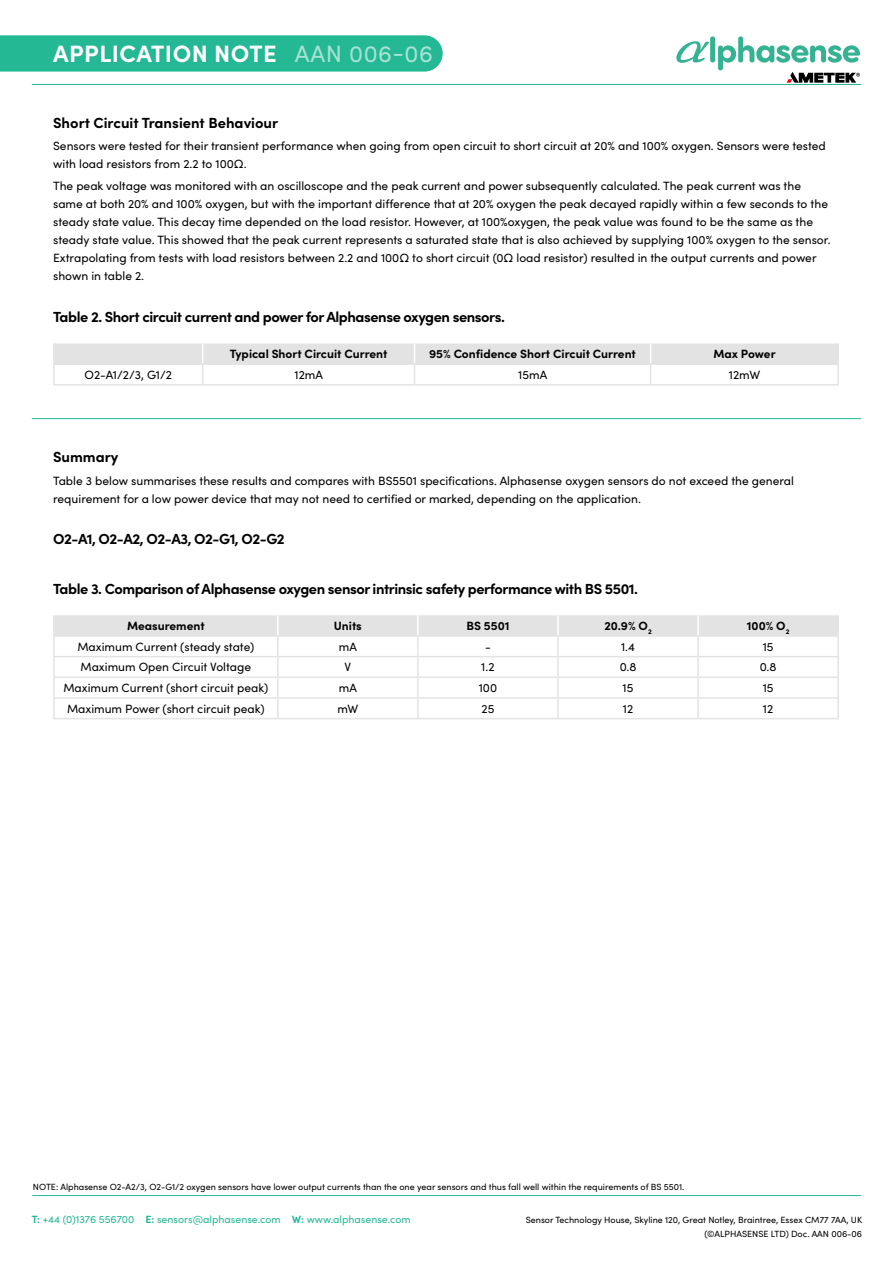
<style>
.page{position:relative;width:893px;height:1263px;background:#fff}
.page>*{position:absolute;margin:0;border:0;box-sizing:border-box;transform-origin:0 0}
.t1{font:700 23.7px "Sofia Pro";letter-spacing:.02em;color:#fff}
.t2{font:700 14.7px "Sofia Pro";color:#000}
.t3{font:700 14.55px "Sofia Pro";letter-spacing:-.03em;color:#000}
.t4{font:12px/18px "Sofia Pro";color:#000}
.t5{font:700 12px "Sofia Pro";color:#000}
.t6{font:10.5px "Sofia Pro";color:#24b894}
.t7{font:9px/14.7px "Sofia Pro";color:#000;text-align:right}
.s1{font-weight:400;color:#a7e2d4}
.s2{font-weight:700}
</style>
<div class="page">
<div style="left:0;top:35px;width:443px;height:37px;background:#24b894"></div>
<hr style="left:32px;top:84px;width:829px;height:1px;background:#24b894">
<hr style="left:32px;top:1195px;width:829px;height:1px;background:#24b894">
<svg style="left:676px;top:41px;width:33px;height:22px"></svg>
<div style="left:710px;top:36px;width:5px;height:26px;background:#35b292;border-radius:2px"></div>
<svg style="left:718px;top:36px;width:142px;height:47px"></svg>
<svg style="left:53px;top:343px;width:786px;height:41px"></svg>
<hr style="left:53px;top:384px;width:150px;height:2px;background:#e3e3e3">
<hr style="left:203px;top:384px;width:212px;height:2px;background:#e3e3e3">
<hr style="left:415px;top:384px;width:236px;height:2px;background:#e3e3e3">
<hr style="left:651px;top:384px;width:188px;height:2px;background:#e3e3e3">
<hr style="left:53px;top:343px;width:2px;height:20px;background:#e3e3e3">
<hr style="left:837px;top:343px;width:2px;height:20px;background:#e3e3e3">
<svg style="left:53px;top:615px;width:786px;height:103px"></svg>
<hr style="left:53px;top:718px;width:225px;height:1px;background:#e3e3e3">
<hr style="left:278px;top:718px;width:140px;height:1px;background:#e3e3e3">
<hr style="left:418px;top:718px;width:140px;height:1px;background:#e3e3e3">
<hr style="left:558px;top:718px;width:140px;height:1px;background:#e3e3e3">
<hr style="left:698px;top:718px;width:141px;height:1px;background:#e3e3e3">
<hr style="left:53px;top:615px;width:2px;height:20px;background:#e3e3e3">
<hr style="left:837px;top:615px;width:2px;height:20px;background:#e3e3e3">
<hr style="left:32px;top:418px;width:829px;height:1px;background:#24b894">
<h1 class="t1" style="left:53px;top:35px;width:381px">APPLICATION NOTE <span class="s1">AAN 006-06</span></h1>
<p class="t2" style="left:53px;top:111px;width:227px">Short Circuit Transient Behaviour</p>
<p class="t4" style="left:53px;top:136px;width:774px">Sensors were tested for their transient performance when going from open circuit to short circuit at 20% and 100% oxygen. Sensors were tested with load resistors from 2.2 to 100Ω.</p>
<p class="t4" style="left:53px;top:177px;width:779px">The peak voltage was monitored with an oscilloscope and the peak current and power subsequently calculated. The peak current was the same at both 20% and 100% oxygen, but with the important difference that at 20% oxygen the peak decayed rapidly within a few seconds to the steady state value. This decay time depended on the load resistor. However, at 100%oxygen, the peak value was found to be the same as the steady state value. This showed that the peak current represents a saturated state that is also achieved by supplying 100% oxygen to the sensor.<br>Extrapolating from tests with load resistors between 2.2 and 100Ω to short circuit (0Ω load resistor) resulted in the output currents and power shown in table 2.</p>
<p class="t3" style="left:53px;top:306px;width:453px">Table 2. Short circuit current and power for Alphasense oxygen sensors.</p>
<p class="t5" style="left:230px;top:345px;width:159px">Typical Short Circuit Current</p>
<p class="t5" style="left:429px;top:345px;width:208px">95% Confidence Short Circuit Current</p>
<p class="t5" style="left:713px;top:345px;width:64px">Max Power</p>
<p class="t4" style="left:84px;top:365px;width:89px">O2-A1/2/3, G1/2</p>
<p class="t4" style="left:295px;top:365px;width:30px">12mA</p>
<p class="t4" style="left:518px;top:365px;width:30px">15mA</p>
<p class="t4" style="left:729px;top:365px;width:33px">12mW</p>
<p class="t2" style="left:53px;top:446px;width:67px">Summary</p>
<p class="t4" style="left:53px;top:471px;width:742px">Table 3 below summarises these results and compares with BS5501 specifications. Alphasense oxygen sensors do not exceed the general requirement for a low power device that may not need to certified or marked, depending on the application.</p>
<p class="t3" style="left:53px;top:528px;width:233px">O2-A1, O2-A2, O2-A3, O2-G1, O2-G2</p>
<p class="t3" style="left:53px;top:578px;width:586px">Table 3. Comparison of Alphasense oxygen sensor intrinsic safety performance with BS 5501.</p>
<p class="t5" style="left:127px;top:616px;width:79px">Measurement</p>
<p class="t5" style="left:334px;top:616px;width:29px">Units</p>
<p class="t5" style="left:466px;top:616px;width:45px">BS 5501</p>
<p class="t5" style="left:604px;top:616px;width:49px">20.9% O<sub>2</sub></p>
<p class="t5" style="left:747px;top:616px;width:44px">100% O<sub>2</sub></p>
<p class="t4" style="left:77px;top:637px;width:178px">Maximum Current (steady state)</p>
<p class="t4" style="left:339px;top:637px;width:20px">mA</p>
<p class="t4" style="left:485px;top:637px;width:7px">-</p>
<p class="t4" style="left:621px;top:637px;width:15px">1.4</p>
<p class="t4" style="left:763px;top:637px;width:12px">15</p>
<p class="t4" style="left:81px;top:657px;width:172px">Maximum Open Circuit Voltage</p>
<p class="t4" style="left:345px;top:657px;width:8px">V</p>
<p class="t4" style="left:481px;top:657px;width:15px">1.2</p>
<p class="t4" style="left:620px;top:657px;width:18px">0.8</p>
<p class="t4" style="left:760px;top:657px;width:18px">0.8</p>
<p class="t4" style="left:63px;top:678px;width:207px">Maximum Current (short circuit peak)</p>
<p class="t4" style="left:339px;top:678px;width:20px">mA</p>
<p class="t4" style="left:479px;top:678px;width:20px">100</p>
<p class="t4" style="left:623px;top:678px;width:12px">15</p>
<p class="t4" style="left:763px;top:678px;width:12px">15</p>
<p class="t4" style="left:67px;top:699px;width:199px">Maximum Power (short circuit peak)</p>
<p class="t4" style="left:338px;top:699px;width:22px">mW</p>
<p class="t4" style="left:481px;top:699px;width:14px">25</p>
<p class="t4" style="left:623px;top:699px;width:12px">12</p>
<p class="t4" style="left:763px;top:699px;width:12px">12</p>
<p class="t7" style="left:33px;top:1179px;width:653px">NOTE: Alphasense O2-A2/3, O2-G1/2 oxygen sensors have lower output currents than the one year sensors and thus fall well within the requirements of BS 5501.</p>
<p class="t6" style="left:32px;top:1211px;width:380px"><span class="s2">T:</span> +44 (0)1376 556700 <span class="s2">E:</span> sensors@alphasense.com <span class="s2">W:</span> www.alphasense.com</p>
<p class="t7" style="left:526px;top:1211px;width:338px">Sensor Technology House, Skyline 120, Great Notley, Braintree, Essex CM77 7AA, UK (©ALPHASENSE LTD) Doc. AAN 006-06</p>
</div>
